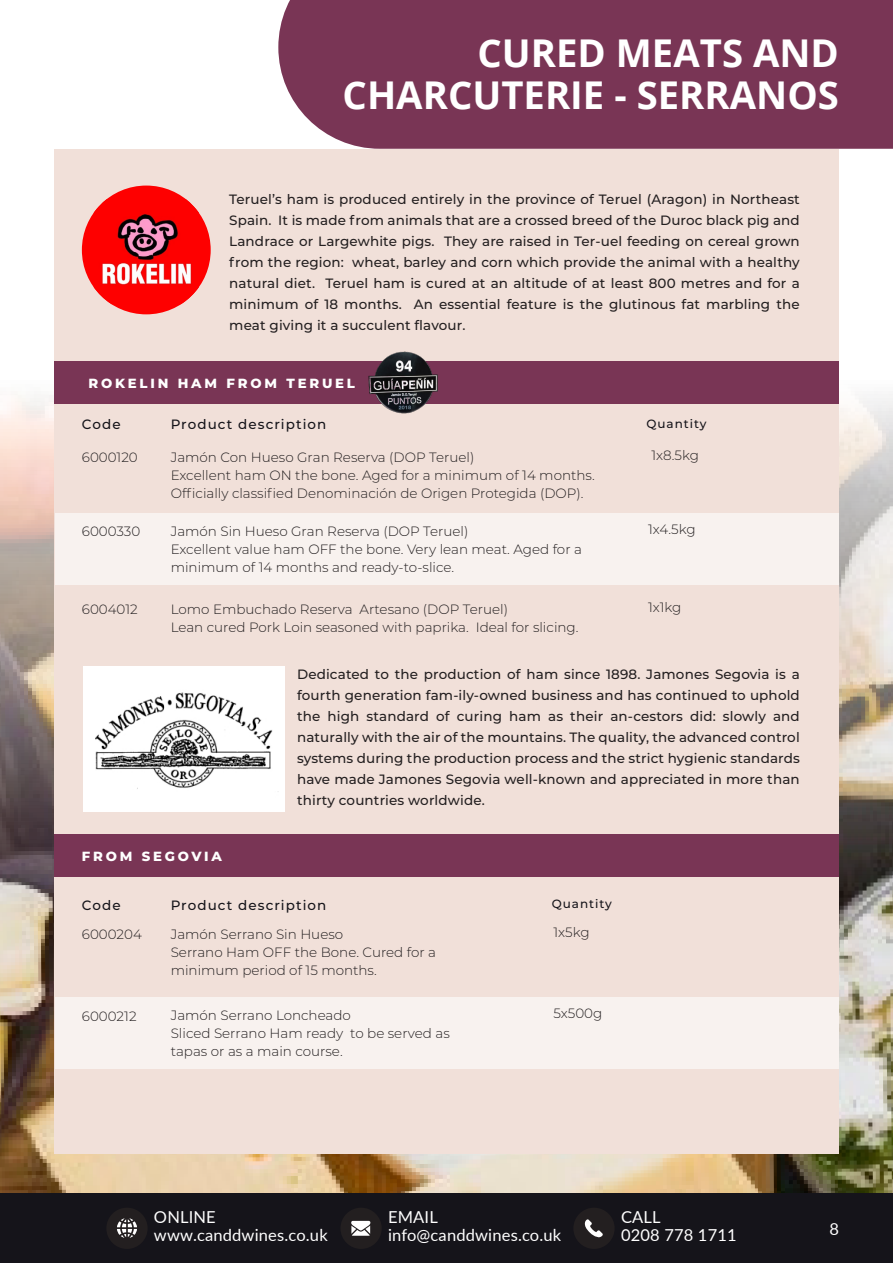
<style>
.page{position:relative;width:893px;height:1263px;background:#fff}
.page>*{position:absolute;margin:0;border:0;box-sizing:border-box;transform-origin:0 0}
.t1{font:700 38.25px/42px "Open Sans";color:#fff;text-align:right}
.t2{font:16.5px "Lato";letter-spacing:.01em;color:#fff}
.t3{font:500 13.5px/21px "Montserrat";letter-spacing:.01em;color:#231f20;text-align:justify}
.t4{font:300 13.5px/18px "Montserrat";color:#231f20}
.t5{font:500 13.5px "Montserrat";letter-spacing:.08em;color:#15141a}
.t6{font:800 13.2px "Montserrat";letter-spacing:.21em;color:#fff}
.t7{font:500 12px "Montserrat";letter-spacing:.08em;color:#15141a}
</style>
<div class="page">
<img style="left:0;top:394px;width:893px;height:800px">
<div style="left:54px;top:149px;width:785px;height:1004px;background:#f1e0d9"></div>
<div style="left:54px;top:361px;width:785px;height:43px;background:#793555"></div>
<div style="left:55px;top:513px;width:784px;height:71px;background:#f8f2ef"></div>
<div style="left:55px;top:998px;width:784px;height:71px;background:#f8f2ef"></div>
<div style="left:54px;top:834px;width:785px;height:42px;background:#793555"></div>
<div style="left:278px;top:0;width:615px;height:149px;background:#793555"></div>
<div style="left:82px;top:186px;width:129px;height:128px;background:#fe0000;border-radius:50%"></div>
<img style="left:94px;top:199px;width:105px;height:105px">
<div style="left:0;top:1194px;width:893px;height:69px;background:#15141a"></div>
<div style="left:340px;top:1208px;width:42px;height:41px;background:#231f20;border-radius:50%"></div>
<svg style="left:351px;top:1221px;width:19px;height:15px"></svg>
<div style="left:573px;top:1208px;width:42px;height:41px;background:#231f20;border-radius:50%"></div>
<svg style="left:585px;top:1219px;width:18px;height:18px"></svg>
<div style="left:106px;top:1208px;width:42px;height:41px;background:#231f20;border-radius:50%"></div>
<svg style="left:117px;top:1218px;width:20px;height:20px"></svg>
<img style="left:368px;top:351px;width:70px;height:63px">
<div style="left:84px;top:666px;width:201px;height:145px;background:#fff"></div>
<img style="left:96px;top:692px;width:177px;height:97px">
<p class="t1" style="left:343px;top:31px;width:498px">CURED MEATS AND<br>CHARCUTERIE - SERRANOS</p>
<p class="t3" style="left:229px;top:188px;width:572px">Teruel’s ham is produced entirely in the province of Teruel (Aragon) in Northeast Spain. It is made from animals that are a crossed breed of the Duroc black pig and Landrace or Largewhite pigs. They are raised in Ter-uel feeding on cereal grown from the region: wheat, barley and corn which provide the animal with a healthy natural diet. Teruel ham is cured at an altitude of at least 800 metres and for a minimum of 18 months. An essential feature is the glutinous fat marbling the meat giving it a succulent flavour.</p>
<p class="t6" style="left:89px;top:374px;width:268px">ROKELIN HAM FROM TERUEL</p>
<p class="t5" style="left:82px;top:415px;width:40px">Code</p>
<p class="t5" style="left:171px;top:415px;width:157px">Product description</p>
<p class="t7" style="left:646px;top:415px;width:62px">Quantity</p>
<p class="t4" style="left:82px;top:448px;width:57px">6000120</p>
<p class="t4" style="left:651px;top:445px;width:49px">1x8.5kg</p>
<p class="t4" style="left:171px;top:447px;width:305px">Jamón Con Hueso Gran Reserva (DOP Teruel)</p>
<p class="t4" style="left:171px;top:465px;width:425px">Excellent ham ON the bone. Aged for a minimum of 14 months.<br>Officially classified Denominación de Origen Protegida (DOP).</p>
<p class="t4" style="left:82px;top:522px;width:60px">6000330</p>
<p class="t4" style="left:648px;top:519px;width:49px">1x4.5kg</p>
<p class="t4" style="left:171px;top:521px;width:299px">Jamón Sin Hueso Gran Reserva (DOP Teruel)</p>
<p class="t4" style="left:171px;top:539px;width:413px">Excellent value ham OFF the bone. Very lean meat. Aged for a minimum of 14 months and ready-to-slice.</p>
<p class="t4" style="left:82px;top:600px;width:57px">6004012</p>
<p class="t4" style="left:648px;top:597px;width:35px">1x1kg</p>
<p class="t4" style="left:171px;top:600px;width:339px">Lomo Embuchado Reserva Artesano (DOP Teruel)</p>
<p class="t4" style="left:171px;top:618px;width:409px">Lean cured Pork Loin seasoned with paprika. Ideal for slicing.</p>
<p class="t6" style="left:82px;top:847px;width:142px">FROM SEGOVIA</p>
<p class="t3" style="left:297px;top:663px;width:504px">Dedicated to the production of ham since 1898. Jamones Segovia is a fourth generation fam-ily-owned business and has continued to uphold the high standard of curing ham as their an-cestors did: slowly and naturally with the air of the mountains. The quality, the advanced control systems during the production process and the strict hygienic standards have made Jamones Segovia well-known and appreciated in more than thirty countries worldwide.</p>
<p class="t5" style="left:82px;top:896px;width:40px">Code</p>
<p class="t5" style="left:171px;top:896px;width:157px">Product description</p>
<p class="t7" style="left:552px;top:896px;width:62px">Quantity</p>
<p class="t4" style="left:171px;top:925px;width:174px">Jamón Serrano Sin Hueso</p>
<p class="t4" style="left:171px;top:943px;width:267px">Serrano Ham OFF the Bone. Cured for a minimum period of 15 months.</p>
<p class="t4" style="left:82px;top:925px;width:62px">6000204</p>
<p class="t4" style="left:553px;top:922px;width:38px">1x5kg</p>
<p class="t4" style="left:82px;top:1006px;width:56px">6000212</p>
<p class="t4" style="left:553px;top:1004px;width:50px">5x500g</p>
<p class="t4" style="left:171px;top:1006px;width:182px">Jamón Serrano Loncheado</p>
<p class="t4" style="left:171px;top:1024px;width:281px">Sliced Serrano Ham ready to be served as tapas or as a main course.</p>
<p class="t2" style="left:154px;top:1206px;width:63px">ONLINE</p>
<p class="t2" style="left:154px;top:1224px;width:175px">www.canddwines.co.uk</p>
<p class="t2" style="left:388px;top:1206px;width:51px">EMAIL</p>
<p class="t2" style="left:388px;top:1224px;width:175px">info@canddwines.co.uk</p>
<p class="t2" style="left:621px;top:1206px;width:41px">CALL</p>
<p class="t2" style="left:621px;top:1224px;width:117px">0208 778 1711</p>
<p class="t2" style="left:829px;top:1217px;width:11px">8</p>
</div>
